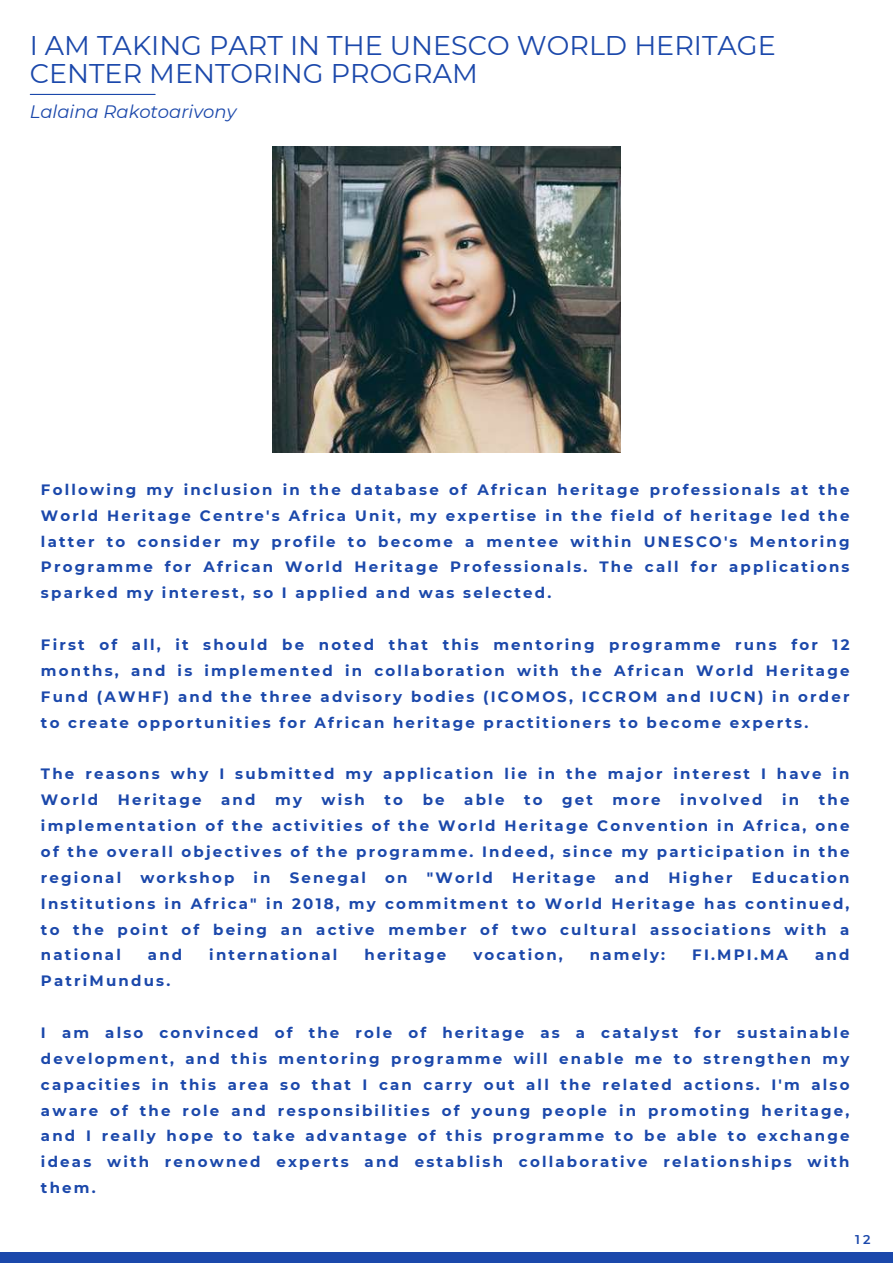
<style>
.page{position:relative;width:893px;height:1264px;background:#fff}
.page>*{position:absolute;margin:0;border:0;box-sizing:border-box;transform-origin:0 0}
.t1{font:27px/28px "Montserrat";color:#1b48ab}
.t2{font:italic 18px "Montserrat";color:#1b48ab}
.t3{font:700 15px/25.8px "Montserrat";letter-spacing:.145em;color:#1b48ab;text-align:justify}
.t4{font:600 12.75px "Montserrat";color:#1b48ab}
</style>
<div class="page">
<div style="left:0;top:1251px;width:892px;height:11px;background:#1b48ab"></div>
<hr style="left:30px;top:94px;width:125px;height:1px;background:#1b48ab">
<img style="left:272px;top:146px;width:348px;height:306px">
<h1 class="t1" style="left:30px;top:31px;width:747px">I AM TAKING PART IN THE UNESCO WORLD HERITAGE<br>CENTER MENTORING PROGRAM</h1>
<p class="t2" style="left:30px;top:101px;width:208px">Lalaina Rakotoarivony</p>
<p class="t3" style="left:41px;top:476px;width:810px">Following my inclusion in the database of African heritage professionals at the World Heritage Centre's Africa Unit, my expertise in the field of heritage led the latter to consider my profile to become a mentee within UNESCO's Mentoring Programme for African World Heritage Professionals. The call for applications sparked my interest, so I applied and was selected.</p>
<p class="t3" style="left:41px;top:631px;width:810px">First of all, it should be noted that this mentoring programme runs for 12 months, and is implemented in collaboration with the African World Heritage Fund (AWHF) and the three advisory bodies (ICOMOS, ICCROM and IUCN) in order to create opportunities for African heritage practitioners to become experts.</p>
<p class="t3" style="left:41px;top:761px;width:810px">The reasons why I submitted my application lie in the major interest I have in<br>World</p>
<p class="t3" style="left:118px;top:787px;width:85px">Heritage</p>
<p class="t3" style="left:221px;top:787px;width:36px">and</p>
<p class="t3" style="left:275px;top:787px;width:28px">my</p>
<p class="t3" style="left:321px;top:787px;width:45px">wish</p>
<p class="t3" style="left:384px;top:787px;width:20px">to</p>
<p class="t3" style="left:422px;top:787px;width:23px">be</p>
<p class="t3" style="left:464px;top:787px;width:42px">able</p>
<p class="t3" style="left:524px;top:787px;width:20px">to</p>
<p class="t3" style="left:562px;top:787px;width:32px">get</p>
<p class="t3" style="left:612px;top:787px;width:50px">more</p>
<p class="t3" style="left:680px;top:787px;width:84px">involved</p>
<p class="t3" style="left:782px;top:787px;width:19px">in</p>
<p class="t3" style="left:41px;top:787px;width:810px;text-indent:777px">the implementation of the activities of the World Heritage Convention in Africa, one of the overall objectives of the programme. Indeed, since my participation in the regional</p>
<p class="t3" style="left:41px;top:864px;width:810px;text-indent:711px">Education Institutions in Africa" in 2018, my commitment to World Heritage has continued, to the point of being an active member of two cultural associations with a national</p>
<p class="t3" style="left:140px;top:864px;width:95px">workshop</p>
<p class="t3" style="left:253px;top:864px;width:19px">in</p>
<p class="t3" style="left:290px;top:864px;width:78px">Senegal</p>
<p class="t3" style="left:385px;top:864px;width:24px">on</p>
<p class="t3" style="left:427px;top:864px;width:68px">"World</p>
<p class="t3" style="left:512px;top:864px;width:85px">Heritage</p>
<p class="t3" style="left:614px;top:864px;width:36px">and</p>
<p class="t3" style="left:668px;top:864px;width:66px">Higher</p>
<p class="t3" style="left:148px;top:942px;width:36px">and</p>
<p class="t3" style="left:209px;top:942px;width:130px">international</p>
<p class="t3" style="left:364px;top:942px;width:83px">heritage</p>
<p class="t3" style="left:473px;top:942px;width:91px">vocation,</p>
<p class="t3" style="left:590px;top:942px;width:77px">namely:</p>
<p class="t3" style="left:692px;top:942px;width:97px">FI.MPI.MA</p>
<p class="t3" style="left:815px;top:942px;width:36px">and</p>
<p class="t3" style="left:41px;top:968px;width:131px">PatriMundus.</p>
<p class="t3" style="left:41px;top:1019px;width:810px">I am also convinced of the role of heritage as a catalyst for sustainable development, and this mentoring programme will enable me to strengthen my capacities in this area so that I can carry out all the related actions. I'm also aware of the role and responsibilities of young people in promoting heritage, and I really hope to take advantage of this programme to be able to exchange ideas with renowned experts and establish collaborative relationships with them.</p>
<p class="t4" style="left:855px;top:1231px;width:17px">12</p>
</div>
